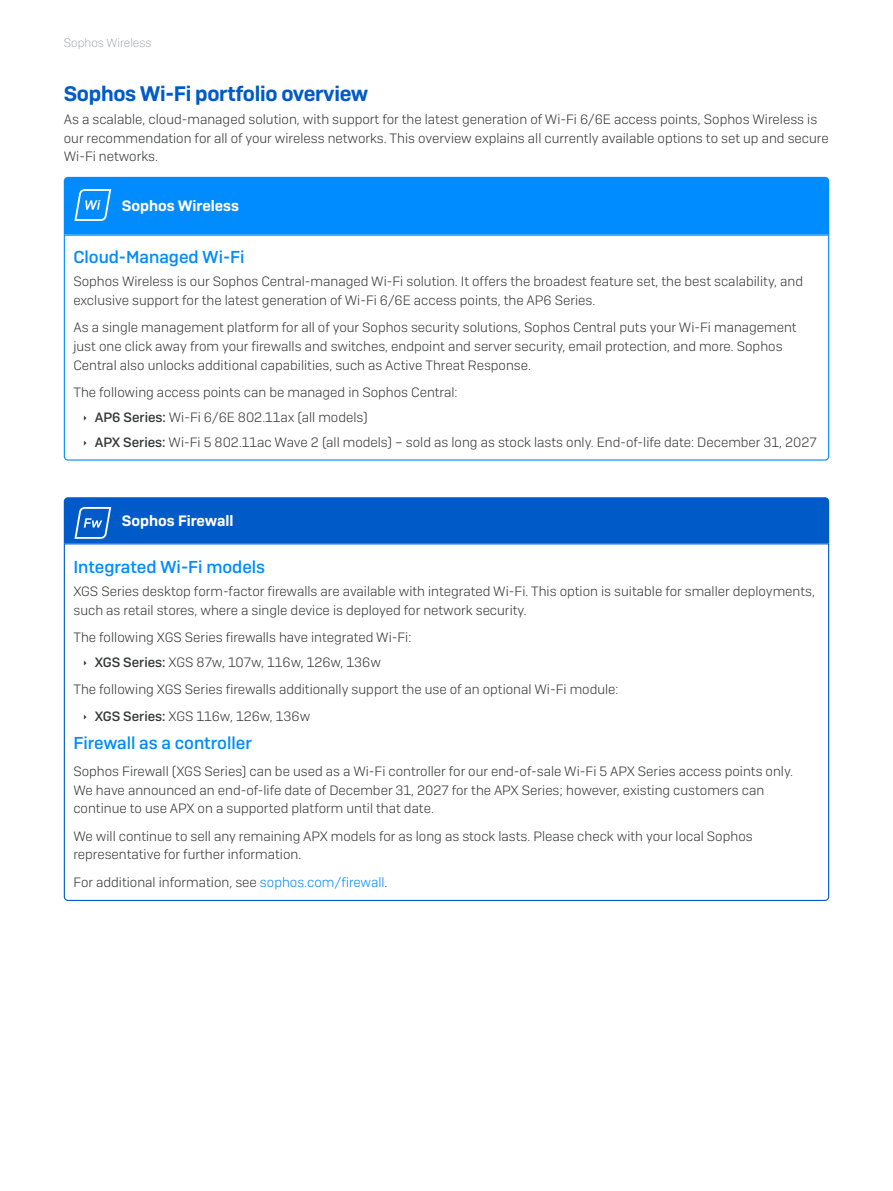
<style>
.page{position:relative;width:893px;height:1191px;background:#fff}
.page>*{position:absolute;margin:0;border:0;box-sizing:border-box;transform-origin:0 0}
.Subheading_1{font:600 21px "Sophos Sans";letter-spacing:-.015em;color:#005bc8}
.Subheading_2{font:500 17.25px "Sophos Sans";color:#008bff}
.Body_Copy{font:500 17.25px "Sophos Sans";color:#008bff}
.Subheading_3{font:600 15px "Sophos Sans";color:#fff}
.Body_Copy-2{font:300 13.5px/18.8px "Sophos Sans";color:#363738}
.t1{font:200 12px "Sophos Sans";color:#83868b}
.s1{font-weight:500}
.s2{color:#008bff}
</style>
<div class="page">
<svg style="left:63px;top:234px;width:767px;height:227px"></svg>
<div style="left:64px;top:177px;width:765px;height:57px;background:#008bff"></div>
<svg style="left:74px;top:189px;width:37px;height:32px"></svg>
<svg style="left:63px;top:543px;width:767px;height:358px"></svg>
<div style="left:64px;top:497px;width:765px;height:46px;background:#005bc8"></div>
<p class="t1" style="left:64px;top:36px;width:89px">Sophos Wireless</p>
<p class="Subheading_1" style="left:64px;top:80px;width:306px">Sophos Wi-Fi portfolio overview</p>
<p class="Body_Copy-2" style="left:64px;top:109px;width:766px">As a scalable, cloud-managed solution, with support for the latest generation of Wi-Fi 6/6E access points, Sophos Wireless is our recommendation for all of your wireless networks. This overview explains all currently available options to set up and secure<br>Wi-Fi networks.</p>
<p class="Subheading_3" style="left:122px;top:197px;width:119px">Sophos Wireless</p>
<p class="Subheading_2" style="left:73px;top:247px;width:173px">Cloud-Managed Wi-Fi</p>
<p class="Body_Copy-2" style="left:73px;top:272px;width:731px">Sophos Wireless is our Sophos Central-managed Wi-Fi solution. It offers the broadest feature set, the best scalability, and exclusive support for the latest generation of Wi-Fi 6/6E access points, the AP6 Series.</p>
<p class="Body_Copy-2" style="left:73px;top:318px;width:725px">As a single management platform for all of your Sophos security solutions, Sophos Central puts your Wi-Fi management just one click away from your firewalls and switches, endpoint and server security, email protection, and more. Sophos<br>Central also unlocks additional capabilities, such as Active Threat Response.</p>
<p class="Body_Copy-2" style="left:73px;top:383px;width:386px">The following access points can be managed in Sophos Central:</p>
<p class="Body_Copy-2" style="left:95px;top:408px;width:274px"><span class="s1">AP6 Series:</span> Wi-Fi 6/6E 802.11ax (all models)</p>
<p class="Body_Copy-2" style="left:95px;top:433px;width:724px"><span class="s1">APX Series:</span> Wi-Fi 5 802.11ac Wave 2 (all models) – sold as long as stock lasts only. End-of-life date: December 31, 2027</p>
<p class="Subheading_3" style="left:122px;top:511px;width:113px">Sophos Firewall</p>
<p class="Subheading_2" style="left:73px;top:556px;width:193px">Integrated Wi-Fi models</p>
<p class="Body_Copy-2" style="left:73px;top:581px;width:743px">XGS Series desktop form-factor firewalls are available with integrated Wi-Fi. This option is suitable for smaller deployments, such as retail stores, where a single device is deployed for network security.</p>
<p class="Body_Copy-2" style="left:73px;top:627px;width:339px">The following XGS Series firewalls have integrated Wi-Fi:</p>
<p class="Body_Copy-2" style="left:95px;top:652px;width:288px"><span class="s1">XGS Series:</span> XGS 87w, 107w, 116w, 126w, 136w</p>
<p class="Body_Copy-2" style="left:73px;top:679px;width:547px">The following XGS Series firewalls additionally support the use of an optional Wi-Fi module:</p>
<p class="Body_Copy-2" style="left:95px;top:707px;width:217px"><span class="s1">XGS Series:</span> XGS 116w, 126w, 136w</p>
<p class="Body_Copy" style="left:73px;top:732px;width:180px">Firewall as a controller</p>
<p class="Body_Copy-2" style="left:73px;top:761px;width:721px">Sophos Firewall (XGS Series) can be used as a Wi-Fi controller for our end-of-sale Wi-Fi 5 APX Series access points only.<br>We have announced an end-of-life date of December 31, 2027 for the APX Series; however, existing customers can continue to use APX on a supported platform until that date.</p>
<p class="Body_Copy-2" style="left:73px;top:826px;width:681px">We will continue to sell any remaining APX models for as long as stock lasts. Please check with your local Sophos representative for further information.</p>
<p class="Body_Copy-2" style="left:73px;top:872px;width:316px">For additional information, see <span class="s2">sophos.com/firewall</span>.</p>
</div>
